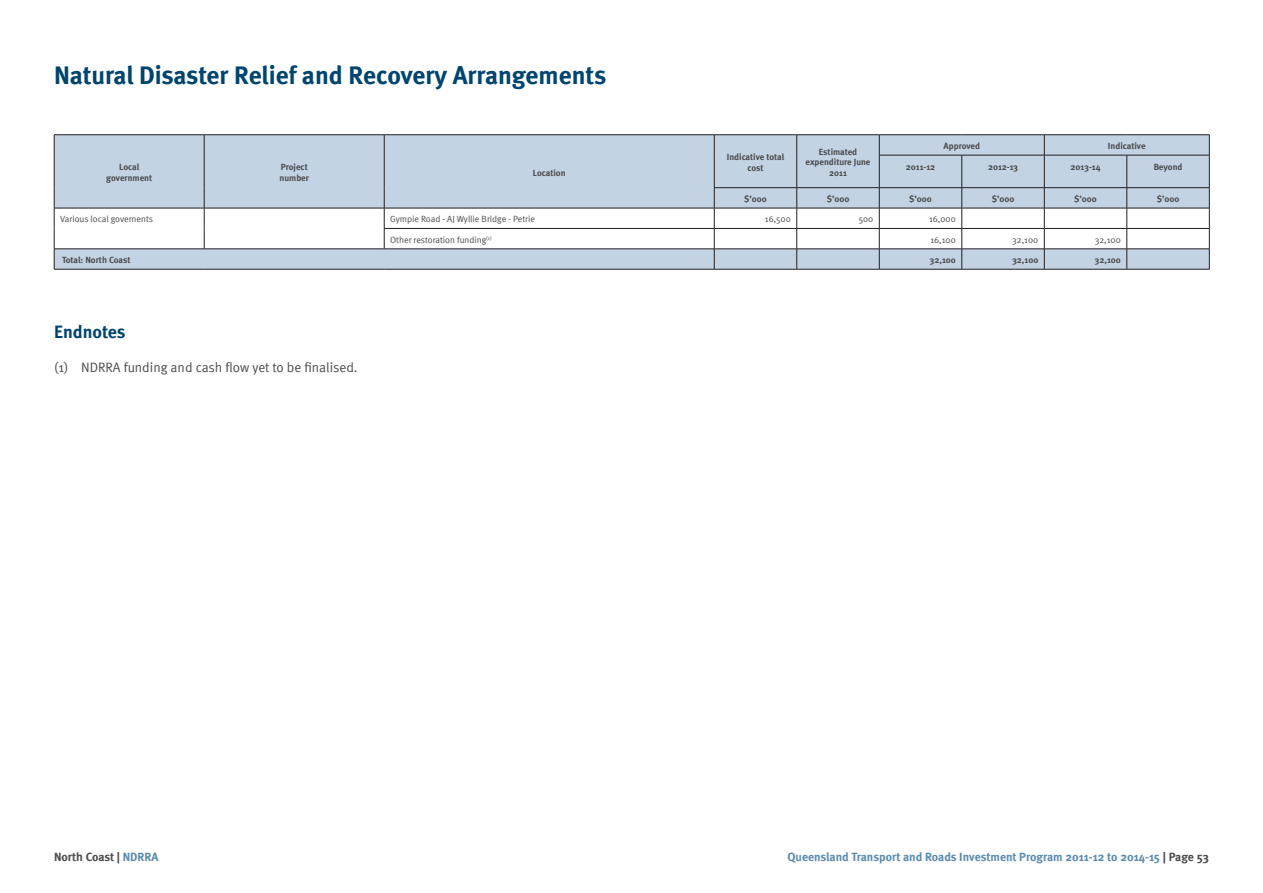
<style>
.page{position:relative;width:1263px;height:893px;background:#fff}
.page>*{position:absolute;margin:0;border:0;box-sizing:border-box;transform-origin:0 0}
.t1{font:700 25.5px "Meta";color:#00456e}
.t2{font:700 18px "Meta";color:#00456e}
.t3{font:13.5px "Meta Normal";color:#4d4d4f}
.t4{font:700 12px "Meta";color:#5b8bae}
.t5{font:700 12px "Meta";color:#4d4d4f}
.t6{font:700 9px/10.8px "Meta";color:#4d4d4f;text-align:center}
.t7{font:9px "Meta Normal";color:#4d4d4f}
.s1{color:#5b8bae}
.s2{color:#4d4d4f}
</style>
<div class="page">
<svg style="left:55px;top:135px;width:1154px;height:134px;fill:#c3d3e3"></svg>
<hr style="left:54px;top:134px;width:150px;height:1px;background:#231f20">
<svg style="left:54px;top:135px;width:1px;height:20px"></svg>
<hr style="left:204px;top:134px;width:180px;height:1px;background:#231f20">
<svg style="left:204px;top:135px;width:1px;height:20px"></svg>
<hr style="left:384px;top:134px;width:330px;height:1px;background:#231f20">
<svg style="left:384px;top:135px;width:1px;height:20px"></svg>
<hr style="left:54px;top:155px;width:1px;height:33px;background:#231f20">
<hr style="left:204px;top:155px;width:1px;height:33px;background:#231f20">
<hr style="left:384px;top:155px;width:1px;height:33px;background:#231f20">
<hr style="left:54px;top:208px;width:150px;height:1px;background:#231f20">
<hr style="left:204px;top:208px;width:180px;height:1px;background:#231f20">
<hr style="left:384px;top:208px;width:330px;height:1px;background:#231f20">
<hr style="left:714px;top:134px;width:83px;height:1px;background:#231f20">
<svg style="left:714px;top:135px;width:1px;height:20px"></svg>
<hr style="left:797px;top:134px;width:82px;height:1px;background:#231f20">
<svg style="left:796px;top:135px;width:1px;height:20px"></svg>
<hr style="left:879px;top:134px;width:83px;height:1px;background:#231f20">
<svg style="left:879px;top:135px;width:1px;height:20px"></svg>
<hr style="left:962px;top:134px;width:82px;height:1px;background:#231f20">
<hr style="left:1044px;top:134px;width:83px;height:1px;background:#231f20">
<svg style="left:1044px;top:135px;width:1px;height:20px"></svg>
<hr style="left:1127px;top:134px;width:82px;height:1px;background:#231f20">
<svg style="left:1209px;top:135px;width:1px;height:20px"></svg>
<hr style="left:714px;top:155px;width:1px;height:32px;background:#231f20">
<hr style="left:796px;top:155px;width:1px;height:32px;background:#231f20">
<hr style="left:879px;top:155px;width:83px;height:1px;background:#231f20">
<hr style="left:879px;top:155px;width:1px;height:32px;background:#231f20">
<hr style="left:962px;top:155px;width:82px;height:1px;background:#231f20">
<hr style="left:961px;top:155px;width:1px;height:32px;background:#231f20">
<hr style="left:1044px;top:155px;width:83px;height:1px;background:#231f20">
<hr style="left:1044px;top:155px;width:1px;height:32px;background:#231f20">
<hr style="left:1127px;top:155px;width:82px;height:1px;background:#231f20">
<hr style="left:1126px;top:155px;width:1px;height:32px;background:#231f20">
<hr style="left:1209px;top:155px;width:1px;height:32px;background:#231f20">
<hr style="left:714px;top:187px;width:83px;height:1px;background:#231f20">
<hr style="left:797px;top:187px;width:82px;height:1px;background:#231f20">
<hr style="left:879px;top:187px;width:83px;height:1px;background:#231f20">
<hr style="left:962px;top:187px;width:82px;height:1px;background:#231f20">
<hr style="left:1044px;top:187px;width:83px;height:1px;background:#231f20">
<hr style="left:1127px;top:187px;width:82px;height:1px;background:#231f20">
<hr style="left:714px;top:208px;width:83px;height:1px;background:#231f20">
<hr style="left:797px;top:208px;width:82px;height:1px;background:#231f20">
<hr style="left:879px;top:208px;width:83px;height:1px;background:#231f20">
<hr style="left:962px;top:208px;width:82px;height:1px;background:#231f20">
<hr style="left:1044px;top:208px;width:83px;height:1px;background:#231f20">
<hr style="left:1127px;top:208px;width:82px;height:1px;background:#231f20">
<svg style="left:204px;top:188px;width:1px;height:61px"></svg>
<hr style="left:384px;top:228px;width:330px;height:1px;background:#231f20">
<svg style="left:384px;top:188px;width:1px;height:61px"></svg>
<hr style="left:714px;top:228px;width:83px;height:1px;background:#231f20">
<hr style="left:797px;top:228px;width:82px;height:1px;background:#231f20">
<hr style="left:879px;top:228px;width:83px;height:1px;background:#231f20">
<hr style="left:962px;top:228px;width:82px;height:1px;background:#231f20">
<hr style="left:1044px;top:228px;width:83px;height:1px;background:#231f20">
<hr style="left:1127px;top:228px;width:82px;height:1px;background:#231f20">
<svg style="left:714px;top:188px;width:1px;height:81px"></svg>
<svg style="left:796px;top:188px;width:1px;height:81px"></svg>
<svg style="left:879px;top:188px;width:1px;height:81px"></svg>
<svg style="left:961px;top:188px;width:1px;height:81px"></svg>
<svg style="left:1044px;top:188px;width:1px;height:81px"></svg>
<svg style="left:1126px;top:188px;width:1px;height:81px"></svg>
<svg style="left:1209px;top:188px;width:1px;height:81px"></svg>
<hr style="left:54px;top:249px;width:150px;height:1px;background:#231f20">
<svg style="left:54px;top:188px;width:1px;height:81px"></svg>
<hr style="left:204px;top:249px;width:180px;height:1px;background:#231f20">
<hr style="left:384px;top:249px;width:330px;height:1px;background:#231f20">
<hr style="left:714px;top:249px;width:83px;height:1px;background:#231f20">
<hr style="left:797px;top:249px;width:82px;height:1px;background:#231f20">
<hr style="left:879px;top:249px;width:83px;height:1px;background:#231f20">
<hr style="left:962px;top:249px;width:82px;height:1px;background:#231f20">
<hr style="left:1044px;top:249px;width:83px;height:1px;background:#231f20">
<hr style="left:1127px;top:249px;width:82px;height:1px;background:#231f20">
<hr style="left:54px;top:269px;width:150px;height:1px;background:#231f20">
<hr style="left:204px;top:269px;width:180px;height:1px;background:#231f20">
<hr style="left:384px;top:269px;width:330px;height:1px;background:#231f20">
<hr style="left:714px;top:269px;width:83px;height:1px;background:#231f20">
<hr style="left:797px;top:269px;width:82px;height:1px;background:#231f20">
<hr style="left:879px;top:269px;width:83px;height:1px;background:#231f20">
<hr style="left:962px;top:269px;width:82px;height:1px;background:#231f20">
<hr style="left:1044px;top:269px;width:83px;height:1px;background:#231f20">
<hr style="left:1127px;top:269px;width:82px;height:1px;background:#231f20">
<h1 class="t1" style="left:54px;top:60px;width:554px">Natural Disaster Relief and Recovery Arrangements</h1>
<p class="t6" style="left:106px;top:162px;width:47px">Local government</p>
<p class="t6" style="left:279px;top:162px;width:31px;text-align:left">Project number</p>
<p class="t6" style="left:533px;top:167px;width:34px">Location</p>
<p class="t6" style="left:727px;top:151px;width:59px">Indicative total cost</p>
<p class="t6" style="left:805px;top:146px;width:66px">Estimated expenditure June<br>2011</p>
<p class="t6" style="left:943px;top:140px;width:38px">Approved</p>
<p class="t6" style="left:1108px;top:140px;width:39px">Indicative</p>
<p class="t6" style="left:906px;top:161px;width:31px">2011-12</p>
<p class="t6" style="left:988px;top:161px;width:32px">2012-13</p>
<p class="t6" style="left:1071px;top:161px;width:31px">2013-14</p>
<p class="t6" style="left:1154px;top:161px;width:30px">Beyond</p>
<p class="t6" style="left:744px;top:193px;width:24px">$’000</p>
<p class="t6" style="left:827px;top:193px;width:24px">$’000</p>
<p class="t6" style="left:909px;top:193px;width:24px">$’000</p>
<p class="t6" style="left:992px;top:193px;width:24px">$’000</p>
<p class="t6" style="left:1074px;top:193px;width:24px">$’000</p>
<p class="t6" style="left:1157px;top:193px;width:24px">$’000</p>
<p class="t7" style="left:60px;top:214px;width:94px">Various local governents</p>
<p class="t7" style="left:390px;top:214px;width:146px">Gympie Road - AJ Wyllie Bridge - Petrie</p>
<p class="t7" style="left:765px;top:214px;width:27px">16,500</p>
<p class="t7" style="left:859px;top:214px;width:16px">500</p>
<p class="t7" style="left:929px;top:214px;width:28px">16,000</p>
<p class="t7" style="left:390px;top:234px;width:103px">Other restoration funding<sup>(1)</sup></p>
<p class="t7" style="left:930px;top:234px;width:27px">16,100</p>
<p class="t7" style="left:1012px;top:234px;width:28px">32,100</p>
<p class="t7" style="left:1095px;top:234px;width:28px">32,100</p>
<p class="t6" style="left:62px;top:255px;width:70px">Total: North Coast</p>
<p class="t6" style="left:929px;top:255px;width:28px">32,100</p>
<p class="t6" style="left:1012px;top:255px;width:28px">32,100</p>
<p class="t6" style="left:1095px;top:255px;width:28px">32,100</p>
<h2 class="t2" style="left:54px;top:321px;width:73px">Endnotes</h2>
<h3 class="t3" style="left:54px;top:359px;width:305px">(1) NDRRA funding and cash flow yet to be finalised.</h3>
<h3 class="t5" style="left:54px;top:849px;width:106px">North Coast | <span class="s1">NDRRA</span></h3>
<h3 class="t4" style="left:787px;top:849px;width:423px">Queensland Transport and Roads Investment Program 2011-12 to 2014-15 <span class="s2">| Page 53</span></h3>
</div>
